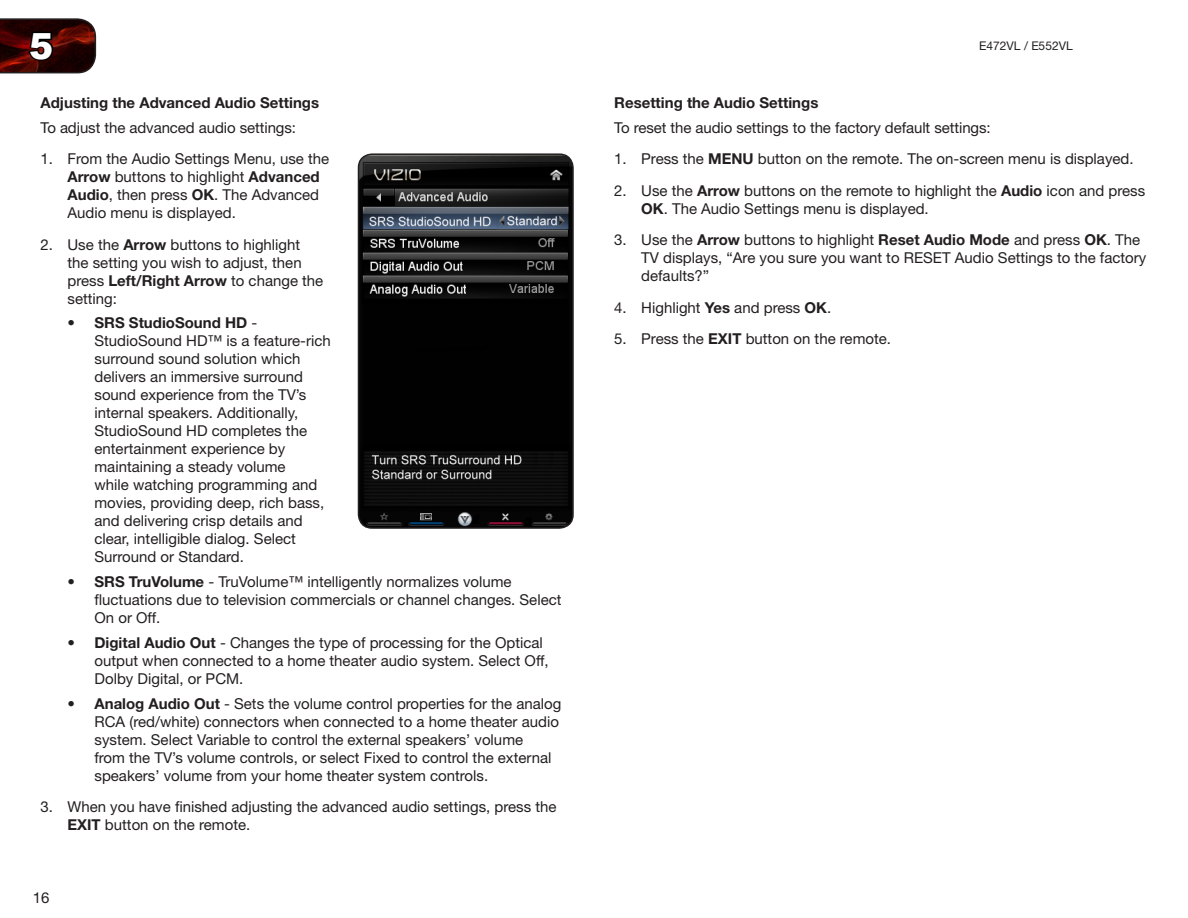
<style>
.page{position:relative;width:1188px;height:918px;background:#fff}
.page>*{position:absolute;margin:0;border:0;box-sizing:border-box;transform-origin:0 0}
.t1{font:900 36px "Arial";color:#fff}
.t2{font:15px/18px "Helvetica Neue LT Std";color:#231f20}
.t3{font:15px/18px "Helvetica Neue LT";color:#231f20}
.t4{font:700 15px "Helvetica Neue LT Std";color:#231f20}
.t5{font:12px "Helvetica Neue LT Std";color:#231f20}
.s1{font-weight:700}
</style>
<div class="page">
<svg style="left:0;top:18px;width:97px;height:56px;background:#3e1210"></svg>
<img style="left:358px;top:155px;width:213px;height:372px">
<div style="left:358px;top:153px;width:216px;height:376px;border:2px solid #231f20;border-radius:14px"></div>
<h1 class="t1" style="left:29px;top:20px;width:26px">5</h1>
<p class="t5" style="left:979px;top:39px;width:95px">E472VL / E552VL</p>
<p class="t4" style="left:40px;top:93px;width:280px">Adjusting the Advanced Audio Settings</p>
<p class="t3" style="left:40px;top:118px;width:257px">To adjust the advanced audio settings:</p>
<p class="t3" style="left:68px;top:150px;width:263px;text-indent:-27px">1. From the Audio Settings Menu, use the <span class="s1">Arrow</span> buttons to highlight <span class="s1">Advanced Audio</span>, then press <span class="s1">OK</span>. The Advanced Audio menu is displayed.</p>
<p class="t3" style="left:68px;top:235px;width:257px;text-indent:-27px">2. Use the <span class="s1">Arrow</span> buttons to highlight the setting you wish to adjust, then press <span class="s1">Left/Right Arrow</span> to change the setting:</p>
<p class="t2" style="left:94px;top:314px;width:238px;text-indent:-27px"><span class="s1">• SRS StudioSound HD</span> -<br>StudioSound HD™ is a feature-rich surround sound solution which delivers an immersive surround sound experience from the TV’s internal speakers. Additionally,<br>StudioSound HD completes the entertainment experience by maintaining a steady volume<br>while watching programming and movies, providing deep, rich bass, and delivering crisp details and clear, intelligible dialog. Select<br>Surround or Standard.</p>
<p class="t2" style="left:95px;top:573px;width:469px;text-indent:-27px"><span class="s1">• SRS TruVolume</span> - TruVolume™ intelligently normalizes volume fluctuations due to television commercials or channel changes. Select<br>On or Off.</p>
<p class="t2" style="left:95px;top:633px;width:456px;text-indent:-27px"><span class="s1">• Digital Audio Out</span> - Changes the type of processing for the Optical output when connected to a home theater audio system. Select Off,<br>Dolby Digital, or PCM.</p>
<p class="t2" style="left:95px;top:694px;width:468px;text-indent:-27px"><span class="s1">• Analog Audio Out</span> - Sets the volume control properties for the analog RCA (red/white) connectors when connected to a home theater audio system. Select Variable to control the external speakers’ volume<br>from the TV’s volume controls, or select Fixed to control the external speakers’ volume from your home theater system controls.</p>
<p class="t3" style="left:68px;top:798px;width:491px;text-indent:-27px">3. When you have finished adjusting the advanced audio settings, press the<br><span class="s1">EXIT</span> button on the remote.</p>
<p class="t4" style="left:614px;top:93px;width:206px">Resetting the Audio Settings</p>
<p class="t3" style="left:614px;top:118px;width:378px">To reset the audio settings to the factory default settings:</p>
<p class="t3" style="left:614px;top:150px;width:521px">1. Press the <span class="s1">MENU</span> button on the remote. The on-screen menu is displayed.</p>
<p class="t3" style="left:641px;top:181px;width:506px;text-indent:-27px">2. Use the <span class="s1">Arrow</span> buttons on the remote to highlight the <span class="s1">Audio</span> icon and press<br><span class="s1">OK</span>. The Audio Settings menu is displayed.</p>
<p class="t3" style="left:641px;top:231px;width:507px;text-indent:-27px">3. Use the <span class="s1">Arrow</span> buttons to highlight <span class="s1">Reset Audio Mode</span> and press <span class="s1">OK</span>. The<br>TV displays, “Are you sure you want to RESET Audio Settings to the factory defaults?”</p>
<p class="t3" style="left:614px;top:298px;width:219px">4. Highlight <span class="s1">Yes</span> and press <span class="s1">OK</span>.</p>
<p class="t3" style="left:614px;top:330px;width:278px">5. Press the <span class="s1">EXIT</span> button on the remote.</p>
<p class="t2" style="left:33px;top:889px;width:18px">16</p>
</div>
